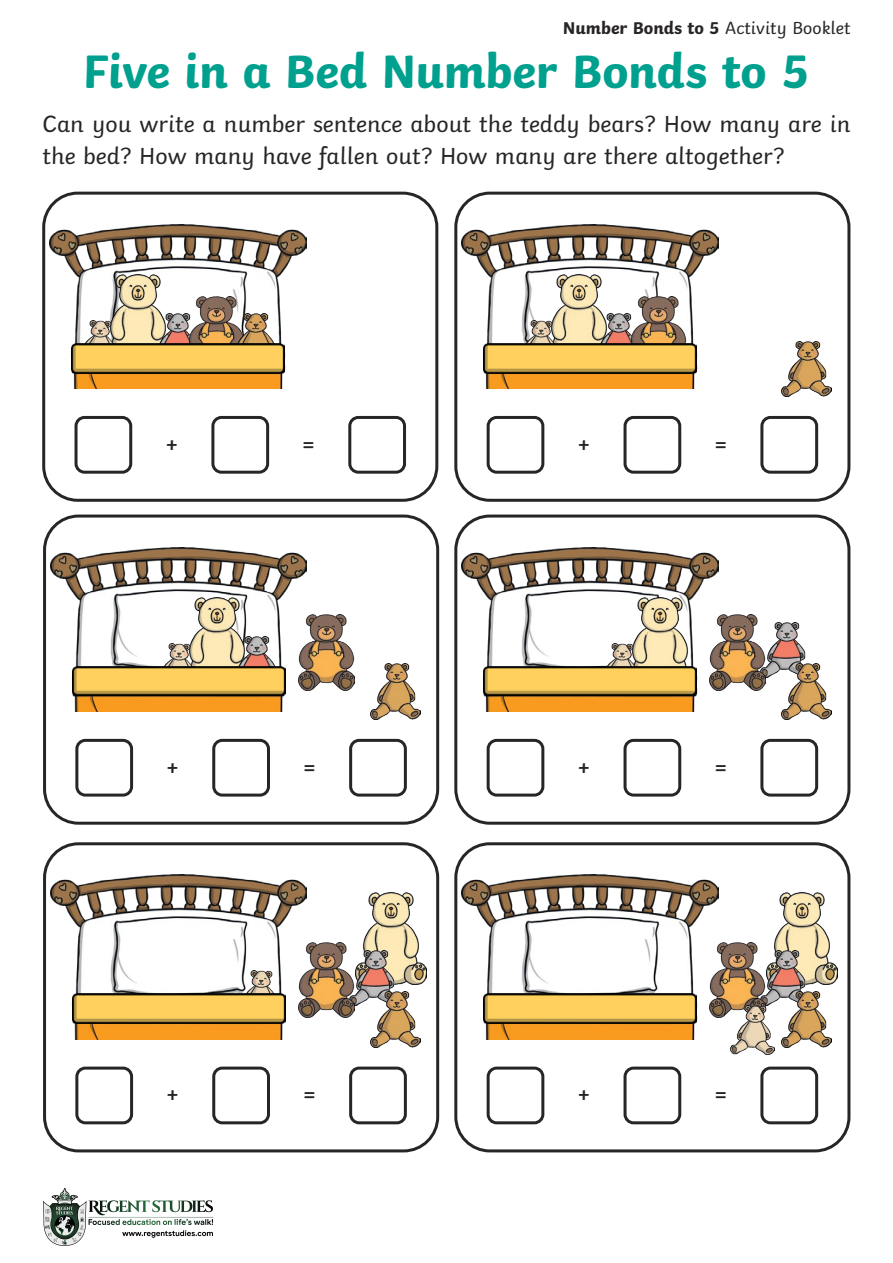
<style>
.page{position:relative;width:893px;height:1263px;background:#fff}
.page>*{position:absolute;margin:0;border:0;box-sizing:border-box;transform-origin:0 0}
.Heading_1{font:700 49.5px "Twinkl";letter-spacing:-.01em;color:#00a08f}
.KS1_Body_Copy{font:24px/31.5px "Twinkl";color:#282526}
.Heading_4{font:600 24px "Twinkl";color:#282526}
.t1{font:18px "Twinkl";color:#282526}
.s1{font-weight:700}
</style>
<div class="page">
<div style="left:42px;top:192px;width:396px;height:310px;border:3px solid #282526;border-radius:34px"></div>
<div style="left:454px;top:192px;width:396px;height:310px;border:3px solid #282526;border-radius:34px"></div>
<div style="left:43px;top:514px;width:396px;height:311px;border:3px solid #282526;border-radius:34px"></div>
<div style="left:454px;top:514px;width:396px;height:311px;border:3px solid #282526;border-radius:34px"></div>
<div style="left:43px;top:842px;width:396px;height:310px;border:3px solid #282526;border-radius:34px"></div>
<div style="left:454px;top:842px;width:396px;height:310px;border:3px solid #282526;border-radius:34px"></div>
<div style="left:75px;top:416px;width:57px;height:58px;border:3px solid #282526;border-radius:9px"></div>
<div style="left:211px;top:416px;width:58px;height:58px;border:3px solid #282526;border-radius:9px"></div>
<div style="left:348px;top:416px;width:58px;height:58px;border:3px solid #282526;border-radius:9px"></div>
<div style="left:487px;top:416px;width:57px;height:58px;border:3px solid #282526;border-radius:9px"></div>
<div style="left:623px;top:416px;width:58px;height:58px;border:3px solid #282526;border-radius:9px"></div>
<div style="left:760px;top:416px;width:58px;height:58px;border:3px solid #282526;border-radius:9px"></div>
<div style="left:75px;top:739px;width:58px;height:57px;border:3px solid #282526;border-radius:9px"></div>
<div style="left:212px;top:739px;width:58px;height:57px;border:3px solid #282526;border-radius:9px"></div>
<div style="left:349px;top:739px;width:58px;height:57px;border:3px solid #282526;border-radius:9px"></div>
<div style="left:487px;top:739px;width:57px;height:57px;border:3px solid #282526;border-radius:9px"></div>
<div style="left:623px;top:739px;width:58px;height:57px;border:3px solid #282526;border-radius:9px"></div>
<div style="left:760px;top:739px;width:58px;height:57px;border:3px solid #282526;border-radius:9px"></div>
<div style="left:75px;top:1066px;width:58px;height:58px;border:3px solid #282526;border-radius:9px"></div>
<div style="left:212px;top:1066px;width:58px;height:58px;border:3px solid #282526;border-radius:9px"></div>
<div style="left:349px;top:1066px;width:58px;height:58px;border:3px solid #282526;border-radius:9px"></div>
<div style="left:487px;top:1066px;width:57px;height:58px;border:3px solid #282526;border-radius:9px"></div>
<div style="left:623px;top:1066px;width:58px;height:58px;border:3px solid #282526;border-radius:9px"></div>
<div style="left:760px;top:1066px;width:58px;height:58px;border:3px solid #282526;border-radius:9px"></div>
<img style="left:49px;top:224px;width:257px;height:164px">
<img style="left:462px;top:224px;width:256px;height:164px">
<img style="left:50px;top:547px;width:257px;height:164px">
<img style="left:462px;top:547px;width:256px;height:164px">
<img style="left:50px;top:875px;width:257px;height:164px">
<img style="left:462px;top:875px;width:256px;height:164px">
<img style="left:102px;top:274px;width:71px;height:69px">
<img style="left:544px;top:274px;width:71px;height:69px">
<img style="left:181px;top:597px;width:71px;height:69px">
<img style="left:624px;top:597px;width:71px;height:69px">
<img style="left:363px;top:892px;width:63px;height:92px">
<img style="left:774px;top:892px;width:63px;height:92px">
<img style="left:151px;top:313px;width:38px;height:30px">
<img style="left:593px;top:313px;width:37px;height:30px">
<img style="left:230px;top:636px;width:50px;height:30px">
<img style="left:765px;top:622px;width:46px;height:56px">
<img style="left:354px;top:950px;width:45px;height:55px">
<img style="left:765px;top:950px;width:46px;height:55px">
<img style="left:189px;top:296px;width:56px;height:47px">
<img style="left:630px;top:296px;width:56px;height:47px">
<img style="left:298px;top:614px;width:56px;height:76px">
<img style="left:710px;top:614px;width:55px;height:76px">
<img style="left:298px;top:942px;width:56px;height:76px">
<img style="left:710px;top:942px;width:55px;height:76px">
<img style="left:229px;top:313px;width:50px;height:30px">
<img style="left:781px;top:341px;width:51px;height:55px">
<img style="left:370px;top:664px;width:50px;height:55px">
<img style="left:781px;top:664px;width:51px;height:55px">
<img style="left:370px;top:992px;width:50px;height:55px">
<img style="left:781px;top:992px;width:51px;height:55px">
<img style="left:75px;top:320px;width:44px;height:23px">
<img style="left:517px;top:320px;width:44px;height:23px">
<img style="left:154px;top:643px;width:44px;height:23px">
<img style="left:597px;top:643px;width:44px;height:23px">
<img style="left:236px;top:971px;width:44px;height:23px">
<img style="left:730px;top:1005px;width:44px;height:49px">
<img style="left:71px;top:343px;width:214px;height:30px">
<img style="left:483px;top:343px;width:214px;height:30px">
<img style="left:72px;top:666px;width:214px;height:30px">
<img style="left:483px;top:666px;width:214px;height:30px">
<img style="left:72px;top:994px;width:214px;height:30px">
<img style="left:483px;top:994px;width:214px;height:30px">
<img style="left:43px;top:1188px;width:169px;height:58px">
<p class="t1" style="left:563px;top:14px;width:289px"><span class="s1">Number Bonds to 5</span> Activity Booklet</p>
<p class="Heading_1" style="left:83px;top:31px;width:729px">Five in a Bed Number Bonds to 5</p>
<p class="KS1_Body_Copy" style="left:42px;top:106px;width:810px">Can you write a number sentence about the teddy bears? How many are in the bed? How many have fallen out? How many are there altogether?</p>
<p class="Heading_4" style="left:165px;top:426px;width:16px">+</p>
<p class="Heading_4" style="left:302px;top:426px;width:16px">=</p>
<p class="Heading_4" style="left:577px;top:426px;width:16px">+</p>
<p class="Heading_4" style="left:714px;top:426px;width:16px">=</p>
<p class="Heading_4" style="left:166px;top:748px;width:16px">+</p>
<p class="Heading_4" style="left:302px;top:748px;width:16px">=</p>
<p class="Heading_4" style="left:577px;top:748px;width:16px">+</p>
<p class="Heading_4" style="left:714px;top:748px;width:16px">=</p>
<p class="Heading_4" style="left:166px;top:1076px;width:16px">+</p>
<p class="Heading_4" style="left:302px;top:1076px;width:16px">=</p>
<p class="Heading_4" style="left:577px;top:1076px;width:16px">+</p>
<p class="Heading_4" style="left:714px;top:1076px;width:16px">=</p>
</div>
